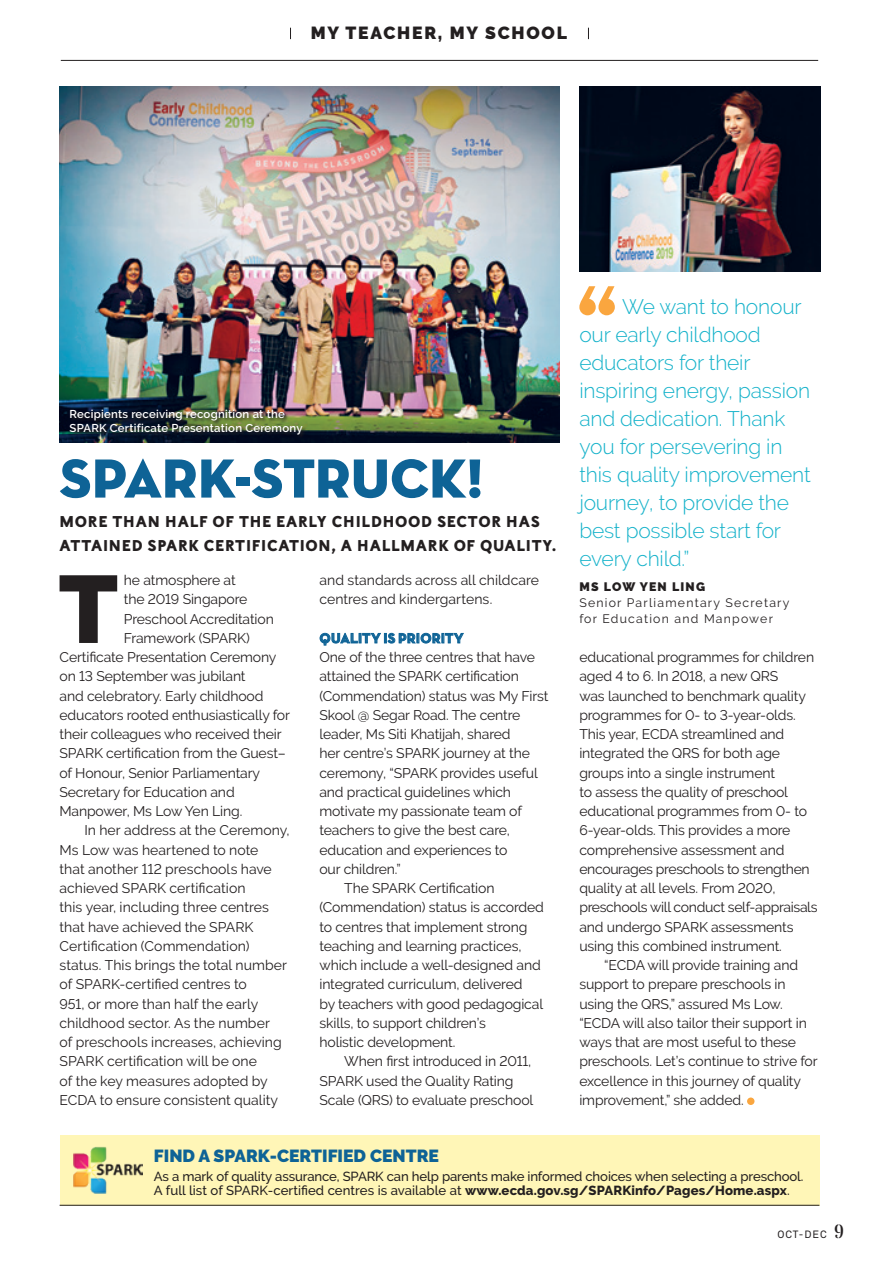
<style>
.page{position:relative;width:879px;height:1265px;background:#fff}
.page>*{position:absolute;margin:0;border:0;box-sizing:border-box;transform-origin:0 0}
.t1{font:900 95.38px "Raleway";color:#231f20}
.t2{font:56px "Neutra Disp Titling";letter-spacing:.005em;color:#0e6396}
.t3{font:300 21px/28px "Raleway";letter-spacing:-.01em;color:#15b2ca}
.t4{font:900 17.5px "Raleway";color:#0e6396}
.t5{font:900 17.5px "Raleway";letter-spacing:.1em;color:#231f20}
.t6{font:900 15.75px/24.5px "Selfica";letter-spacing:.05em;color:#231f20}
.t7{font:14px/19.2px "Raleway";letter-spacing:-.01em;color:#231f20}
.t8{font:14px "Neutra Text TF Bold Alt";letter-spacing:.025em;color:#0e6396}
.t9{font:500 13.12px/14px "Raleway";letter-spacing:-.01em;color:#231f20}
.t10{font:12.25px/15.8px "Raleway";letter-spacing:.1em;color:#231f20}
.t11{font:900 12.25px "Raleway";letter-spacing:.1em;color:#231f20}
.t12{font:600 11.38px/14px "Raleway";letter-spacing:.02em;color:#fff}
.t13{font:10.5px "Akkurat Pro";letter-spacing:.095em;color:#231f20}
.s1{font-weight:800}
.s2{font-family:"Stardos Stencil";font-size:19.25px}
</style>
<div class="page">
<div style="left:60px;top:1135px;width:759px;height:70px;background:#fff6b7"></div>
<img style="left:73px;top:1147px;width:69px;height:46px">
<svg style="left:579px;top:286px;width:35px;height:29px"></svg>
<hr style="left:60px;top:1205px;width:759px;height:1px;background:#231f20">
<hr style="left:61px;top:60px;width:756px;height:1px;background:#231f20">
<img style="left:59px;top:87px;width:500px;height:355px">
<img style="left:69px;top:409px;width:237px;height:30px">
<img style="left:579px;top:87px;width:240px;height:185px">
<svg style="left:319px;top:633px;width:145px;height:13px"></svg>
<svg style="left:746px;top:1098px;width:8px;height:7px"></svg>
<p class="t5" style="left:311px;top:23px;width:257px">MY TEACHER, MY SCHOOL</p>
<p class="t12" style="left:69px;top:407px;width:234px">Recipients receiving recognition at the<br>SPARK Certificate Presentation Ceremony</p>
<h2 class="t2" style="left:60px;top:443px;width:425px">SPARK-STRUCK!</h2>
<p class="t6" style="left:60px;top:508px;width:498px">MORE THAN HALF OF THE EARLY CHILDHOOD SECTOR HAS<br>ATTAINED SPARK CERTIFICATION, A HALLMARK OF QUALITY.</p>
<p class="t7" style="left:124px;top:571px;width:113px">he atmosphere at</p>
<p class="t7" style="left:124px;top:590px;width:125px">the 2019 Singapore</p>
<p class="t7" style="left:124px;top:609px;width:151px">Preschool Accreditation</p>
<p class="t7" style="left:124px;top:628px;width:127px">Framework (SPARK)</p>
<p class="t7" style="left:59px;top:648px;width:218px">Certificate Presentation Ceremony</p>
<p class="t7" style="left:59px;top:667px;width:187px">on 13 September was jubilant</p>
<p class="t7" style="left:59px;top:686px;width:205px">and celebratory. Early childhood</p>
<p class="t7" style="left:59px;top:705px;width:232px">educators rooted enthusiastically for</p>
<p class="t7" style="left:59px;top:725px;width:223px">their colleagues who received their</p>
<p class="t7" style="left:59px;top:744px;width:228px">SPARK certification from the Guest–</p>
<p class="t7" style="left:59px;top:763px;width:202px">of Honour, Senior Parliamentary</p>
<p class="t7" style="left:59px;top:782px;width:176px">Secretary for Education and</p>
<p class="t7" style="left:59px;top:802px;width:184px">Manpower, Ms Low Yen Ling.</p>
<p class="t7" style="left:84px;top:821px;width:207px">In her address at the Ceremony,</p>
<p class="t7" style="left:59px;top:840px;width:200px">Ms Low was heartened to note</p>
<p class="t7" style="left:59px;top:859px;width:214px">that another 112 preschools have</p>
<p class="t7" style="left:59px;top:879px;width:187px">achieved SPARK certification</p>
<p class="t7" style="left:59px;top:898px;width:211px">this year, including three centres</p>
<p class="t7" style="left:59px;top:917px;width:195px">that have achieved the SPARK</p>
<p class="t7" style="left:59px;top:936px;width:191px">Certification (Commendation)</p>
<p class="t7" style="left:59px;top:956px;width:229px">status. This brings the total number</p>
<p class="t7" style="left:59px;top:975px;width:189px">of SPARK-certified centres to</p>
<p class="t7" style="left:59px;top:994px;width:200px">951, or more than half the early</p>
<p class="t7" style="left:59px;top:1013px;width:212px">childhood sector. As the number</p>
<p class="t7" style="left:59px;top:1033px;width:224px">of preschools increases, achieving</p>
<p class="t7" style="left:59px;top:1052px;width:199px">SPARK certification will be one</p>
<p class="t7" style="left:59px;top:1071px;width:210px">of the key measures adopted by</p>
<p class="t7" style="left:59px;top:1090px;width:220px">ECDA to ensure consistent quality</p>
<h1 class="t1" style="left:59px;top:554px;width:61px">T</h1>
<p class="t7" style="left:319px;top:571px;width:221px">and standards across all childcare centres and kindergartens.</p>
<p class="t8" style="left:319px;top:629px;width:145px">QUALITY IS PRIORITY</p>
<p class="t7" style="left:319px;top:648px;width:217px">One of the three centres that have</p>
<p class="t7" style="left:319px;top:667px;width:201px">attained the SPARK certification</p>
<p class="t7" style="left:319px;top:686px;width:230px">(Commendation) status was My First</p>
<p class="t7" style="left:319px;top:705px;width:202px">Skool @ Segar Road. The centre</p>
<p class="t7" style="left:319px;top:725px;width:192px">leader, Ms Siti Khatijah, shared</p>
<p class="t7" style="left:319px;top:744px;width:212px">her centre’s SPARK journey at the</p>
<p class="t7" style="left:319px;top:763px;width:220px">ceremony, “SPARK provides useful</p>
<p class="t7" style="left:319px;top:782px;width:193px">and practical guidelines which</p>
<p class="t7" style="left:319px;top:802px;width:204px">motivate my passionate team of</p>
<p class="t7" style="left:319px;top:821px;width:192px">teachers to give the best care,</p>
<p class="t7" style="left:319px;top:840px;width:189px">education and experiences to</p>
<p class="t7" style="left:319px;top:859px;width:83px">our children.”</p>
<p class="t7" style="left:344px;top:879px;width:152px">The SPARK Certification</p>
<p class="t7" style="left:319px;top:898px;width:226px">(Commendation) status is accorded</p>
<p class="t7" style="left:319px;top:917px;width:209px">to centres that implement strong</p>
<p class="t7" style="left:319px;top:936px;width:203px">teaching and learning practices,</p>
<p class="t7" style="left:319px;top:956px;width:223px">which include a well-designed and</p>
<p class="t7" style="left:319px;top:975px;width:204px">integrated curriculum, delivered</p>
<p class="t7" style="left:319px;top:994px;width:225px">by teachers with good pedagogical</p>
<p class="t7" style="left:319px;top:1013px;width:168px">skills, to support children’s</p>
<p class="t7" style="left:319px;top:1033px;width:137px">holistic development.</p>
<p class="t7" style="left:344px;top:1052px;width:188px">When first introduced in 2011,</p>
<p class="t7" style="left:319px;top:1071px;width:195px">SPARK used the Quality Rating</p>
<p class="t7" style="left:319px;top:1090px;width:215px">Scale (QRS) to evaluate preschool</p>
<h3 class="t3" style="left:579px;top:292px;width:233px;text-indent:43px">We want to honour our early childhood educators for their inspiring energy, passion and dedication. Thank you for persevering in this quality improvement journey, to provide the best possible start for every child.”</h3>
<p class="t11" style="left:579px;top:580px;width:127px">MS LOW YEN LING</p>
<p class="t10" style="left:579px;top:595px;width:211px">Senior Parliamentary Secretary for Education and Manpower</p>
<p class="t7" style="left:579px;top:648px;width:239px">educational programmes for children aged 4 to 6. In 2018, a new QRS<br>was launched to benchmark quality programmes for 0- to 3-year-olds.<br>This year, ECDA streamlined and integrated the QRS for both age groups into a single instrument<br>to assess the quality of preschool educational programmes from 0- to 6-year-olds. This provides a more comprehensive assessment and encourages preschools to strengthen quality at all levels. From 2020, preschools will conduct self-appraisals and undergo SPARK assessments using this combined instrument.</p>
<p class="t7" style="left:579px;top:956px;width:240px;text-indent:25px">“ECDA will provide training and support to prepare preschools in using the QRS,” assured Ms Low. “ECDA will also tailor their support in ways that are most useful to these preschools. Let’s continue to strive for excellence in this journey of quality improvement,” she added.</p>
<p class="t4" style="left:154px;top:1145px;width:286px">FIND A SPARK-CERTIFIED CENTRE</p>
<p class="t9" style="left:154px;top:1169px;width:650px">As a mark of quality assurance, SPARK can help parents make informed choices when selecting a preschool.<br>A full list of SPARK-certified centres is available at <span class="s1">www.ecda.gov.sg/SPARKinfo/Pages/Home.aspx</span>.</p>
<p class="t13" style="left:777px;top:1228px;width:68px">OCT-DEC <span class="s2">9</span></p>
</div>
